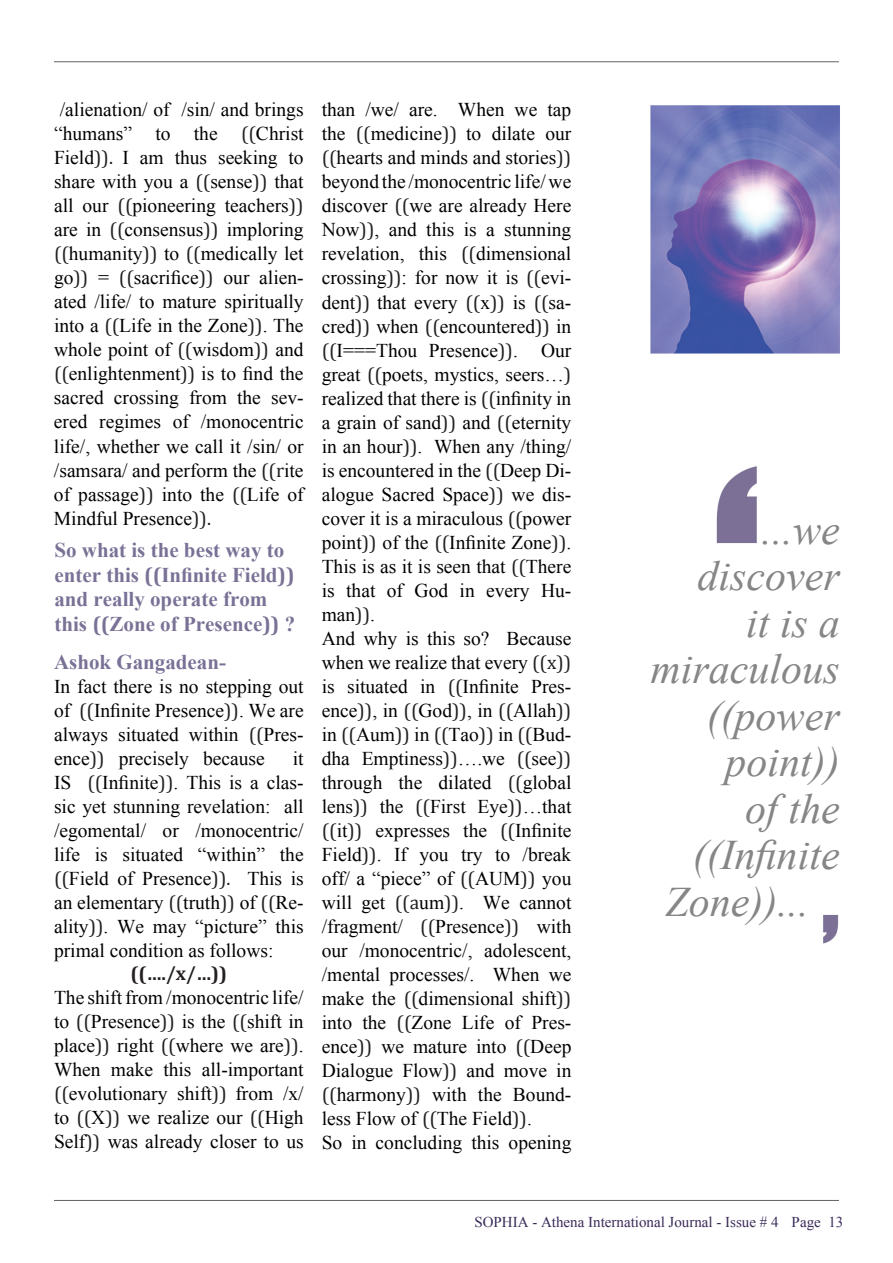
<style>
.page{position:relative;width:893px;height:1263px;background:#fff}
.page>*{position:absolute;margin:0;border:0;box-sizing:border-box;transform-origin:0 0}
.t1{font:italic 42px "Times New Roman";color:#878585}
.t2{font:700 21px/24.8px "Times New Roman";color:#7a7196}
.t3{font:19.5px/24px "Times New Roman";color:#000;text-align:justify}
.t4{font:700 19.5px "Cambria";color:#231f20}
.t5{font:15px "Times New Roman";color:#3a2b59}
.s1{font-family:"Cambria";color:#231f20}
.s2{font-family:"Cambria"}
</style>
<div class="page">
<hr style="left:54px;top:1200px;width:785px;height:1px;background:#606464">
<hr style="left:54px;top:61px;width:785px;height:1px;background:#606464">
<img style="left:650px;top:105px;width:190px;height:839px">
<p class="t3" style="left:54px;top:97px;width:251px;text-indent:6px">/alienation/ of /sin/ and brings “humans” to the <span class="s1">((</span>Christ Field<span class="s1">)).</span> I am thus seeking to share with you a <span class="s1">((</span>sense<span class="s1">))</span> that all our <span class="s1">((</span>pioneering teachers<span class="s1">)) </span>are in <span class="s1">((</span>consensus<span class="s1">))</span> imploring <span class="s1">((</span>humanity<span class="s1">))</span> to <span class="s1">((</span>medically let go<span class="s1">))</span> = <span class="s1">((</span>sacrifice<span class="s1">))</span> our alien&shy;ated /life/ to mature spiritually into a <span class="s1">((</span>Life in the Zone<span class="s1">))</span>. The whole point of <span class="s1">((</span>wisdom<span class="s1">))</span> and <span class="s1">((</span>enlightenment<span class="s1">))</span> is to find the sacred crossing from the sev&shy;ered regimes of /monocentric life/, whether we call it /sin/ or /samsara/ and perform the <span class="s1">((r</span>ite of passage<span class="s1">))</span> into the <span class="s1">((</span>Life of Mindful Presence<span class="s1">)).</span></p>
<p class="t2" style="left:54px;top:536px;width:242px">So what is the best way to enter this <span class="s2">((</span>Infinite Field<span class="s2">)) </span>and really operate from this <span class="s2">((</span>Zone of Presence<span class="s2">))</span> ?</p>
<p class="t2" style="left:54px;top:648px;width:174px">Ashok Gangadean-</p>
<p class="t3" style="left:54px;top:673px;width:251px">In fact there is no stepping out of <span class="s1">((</span>Infinite Presence<span class="s1">))</span>. We are always situated within <span class="s1">((</span>Pres&shy;ence<span class="s1">))</span> precisely because</p>
<p class="t3" style="left:54px;top:745px;width:251px;text-indent:239px">it IS <span class="s1">((</span>Infinite<span class="s1">))</span>. This is a clas&shy;sic yet stunning revelation: all /egomental/ or /monocentric/ life is situated “within” the <span class="s1">((</span>Field of Presence<span class="s1">)).</span> This is an elementary <span class="s1">((</span>truth<span class="s1">))</span> of <span class="s1">((</span>Re&shy;ality<span class="s1">))</span>. We may “picture” this primal condition as follows:</p>
<p class="t4" style="left:131px;top:959px;width:98px">((…./x/…))</p>
<p class="t3" style="left:54px;top:985px;width:251px">The shift from /monocentric life/ to <span class="s1">((</span>Presence<span class="s1">))</span> is the <span class="s1">((</span>shift in place<span class="s1">))</span> right <span class="s1">((</span>where we are<span class="s1">))</span>.<br>When make this all-important <span class="s1">((</span>evolutionary shift<span class="s1">))</span> from /x/ to <span class="s1">((</span>X<span class="s1">))</span> we realize our <span class="s1">((</span>High Self<span class="s1">))</span> was already closer to us</p>
<p class="t3" style="left:322px;top:97px;width:251px;text-align:left">than /we/ are. When we tap the <span class="s1">((</span>medicine<span class="s1">))</span> to dilate our <span class="s1">((</span>hearts and minds and stories<span class="s1">)) </span>beyond the /monocentric life/ we discover <span class="s1">((</span>we are already Here<br>Now<span class="s1">))</span>, and this is a stunning revelation, this <span class="s1">((</span>dimensional crossing<span class="s1">))</span>: for now it is <span class="s1">((</span>evi&shy;dent<span class="s1">))</span> that every <span class="s1">((</span>x<span class="s1">))</span> is <span class="s1">((</span>sa&shy;cred<span class="s1">))</span> when <span class="s1">((</span>encountered<span class="s1">))</span> in <span class="s1">((</span>I===Thou Presence<span class="s1">))</span>. Our great <span class="s1">((</span>poets, mystics, seers…<span class="s1">) </span>realized that there is <span class="s1">((</span>infinity in a grain of sand<span class="s1">))</span> and <span class="s1">((</span>eternity in an hour<span class="s1">))</span>. When any /thing/ is encountered in the <span class="s1">((</span>Deep Di&shy;alogue Sacred Space<span class="s1">))</span> we dis&shy;cover it is a miraculous <span class="s1">((</span>power point<span class="s1">))</span> of the <span class="s1">((</span>Infinite Zone<span class="s1">))</span>.<br>This is as it is seen that <span class="s1">((</span>There is that of God in every Hu&shy;man<span class="s1">))</span>.<br>And why is this so? Because when we realize that every <span class="s1">((x)) </span>is situated in <span class="s1">((</span>Infinite Pres&shy;ence<span class="s1">))</span>, in <span class="s1">((</span>God<span class="s1">))</span>, in <span class="s1">((</span>Allah<span class="s1">)) </span>in <span class="s1">((</span>Aum<span class="s1">))</span> in <span class="s1">((</span>Tao<span class="s1">))</span> in <span class="s1">((</span>Bud&shy;dha Emptiness<span class="s1">))</span>….we <span class="s1">((</span>see<span class="s1">)) </span>through the dilated <span class="s1">((</span>global lens<span class="s1">))</span> the <span class="s1">((</span>First Eye<span class="s1">))</span>…that <span class="s1">((</span>it<span class="s1">))</span> expresses the <span class="s1">((</span>Infinite<br>Field<span class="s1">))</span>. If you try to /break off/ a “piece” of <span class="s1">((</span>AUM<span class="s1">))</span> you will get <span class="s1">((a</span>um<span class="s1">))</span>. We cannot /fragment/ <span class="s1">((</span>Presence<span class="s1">))</span> with our /monocentric/, adolescent, /mental processes/. When we make the <span class="s1">((</span>dimensional shift<span class="s1">)) </span>into the <span class="s1">((</span>Zone Life of Pres&shy;ence<span class="s1">))</span> we mature into <span class="s1">((</span>Deep<br>Dialogue Flow<span class="s1">))</span> and move in <span class="s1">((</span>harmony<span class="s1">))</span> with the Bound&shy;less Flow of <span class="s1">((</span>The Field<span class="s1">))</span>.<br>So in concluding this opening</p>
<h1 class="t1" style="left:761px;top:501px;width:80px">...we</h1>
<h1 class="t1" style="left:697px;top:547px;width:144px">discover</h1>
<h1 class="t1" style="left:746px;top:594px;width:95px">it is a</h1>
<h1 class="t1" style="left:650px;top:640px;width:191px">miraculous</h1>
<h1 class="t1" style="left:707px;top:687px;width:134px">((power</h1>
<h1 class="t1" style="left:725px;top:733px;width:116px">point))</h1>
<h1 class="t1" style="left:745px;top:780px;width:96px">of the</h1>
<h1 class="t1" style="left:693px;top:826px;width:148px">((Infinite</h1>
<h1 class="t1" style="left:665px;top:873px;width:145px">Zone))...</h1>
<p class="t5" style="left:474px;top:1211px;width:370px">SOPHIA - Athena International Journal - Issue # 4 Page 13</p>
</div>
